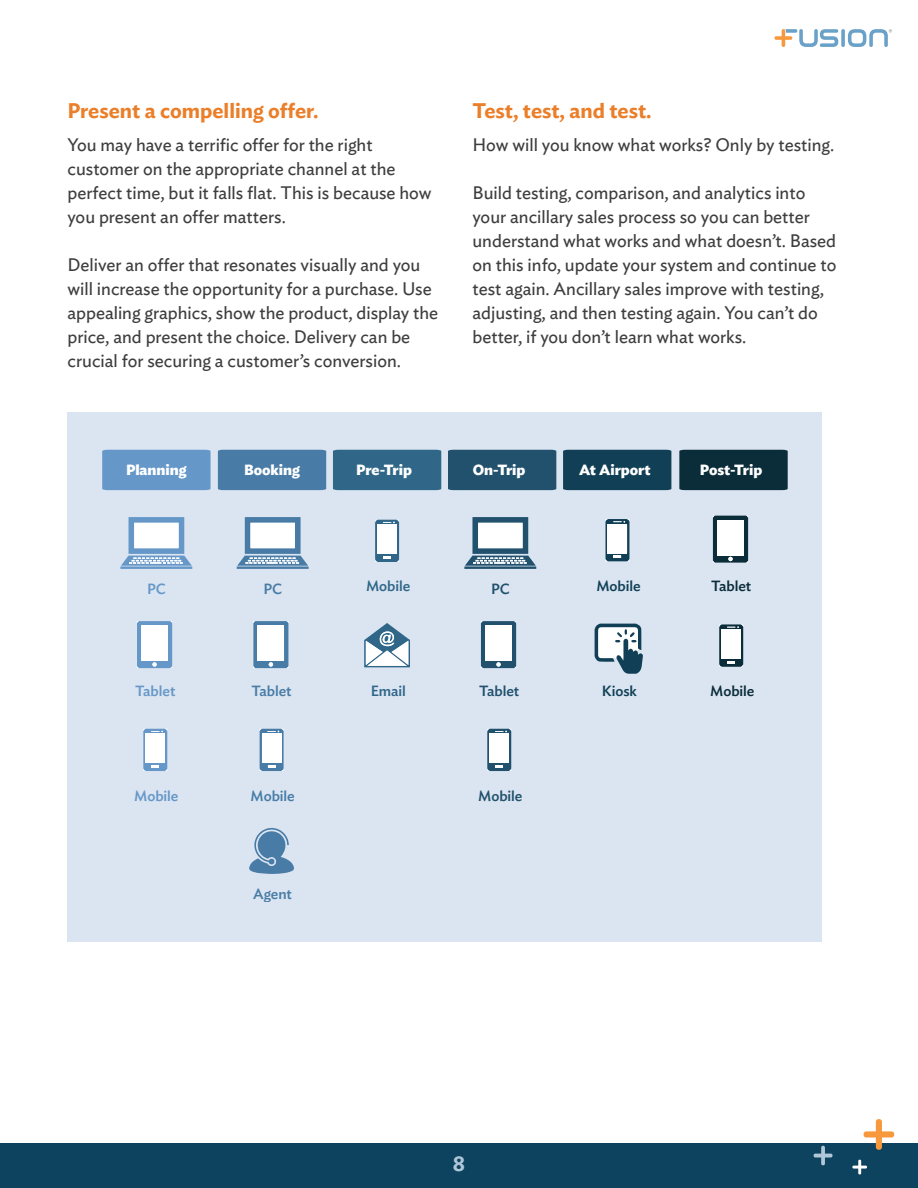
<style>
.page{position:relative;width:918px;height:1188px;background:#fff}
.page>*{position:absolute;margin:0;border:0;box-sizing:border-box;transform-origin:0 0}
.t1{font:600 21px "Ideal Sans";color:#eb7e29}
.t2{font:600 21px "Ideal Sans";color:#b0c7d9}
.t3{font:18px/24px "Ideal Sans";color:#3e3e3f}
.t4{font:700 14.7px "Ideal Sans";letter-spacing:-.005em;color:#fff}
.t5{font:500 14.7px "Ideal Sans";letter-spacing:-.005em;color:#487ca6}
.t6{font:500 14.7px "Ideal Sans";letter-spacing:-.005em;color:#6597c8}
.t7{font:500 14.7px "Ideal Sans";letter-spacing:-.005em;color:#21516d}
.t8{font:500 14.7px "Ideal Sans";letter-spacing:-.005em;color:#0b2c39}
.t9{font:500 14.7px "Ideal Sans";letter-spacing:-.005em;color:#306789}
.t10{font:500 14.7px "Ideal Sans";letter-spacing:-.005em;color:#114056}
</style>
<div class="page">
<svg style="left:841px;top:29px;width:4px;height:18px"></svg>
<svg style="left:775px;top:29px;width:63px;height:18px"></svg>
<svg style="left:848px;top:29px;width:44px;height:18px"></svg>
<div style="left:0;top:1143px;width:918px;height:45px;background:#0d435e"></div>
<svg style="left:852px;top:1160px;width:15px;height:14px"></svg>
<svg style="left:814px;top:1146px;width:19px;height:19px"></svg>
<svg style="left:864px;top:1119px;width:30px;height:31px"></svg>
<div style="left:68px;top:412px;width:754px;height:530px;background:#dbe5f2"></div>
<div style="left:563px;top:450px;width:108px;height:40px;background:#114056"></div>
<div style="left:102px;top:450px;width:109px;height:40px;background:#6597c8"></div>
<div style="left:218px;top:450px;width:108px;height:40px;background:#487ca6"></div>
<div style="left:333px;top:450px;width:108px;height:40px;background:#306789"></div>
<div style="left:448px;top:450px;width:108px;height:40px;background:#21516d"></div>
<div style="left:679px;top:450px;width:109px;height:40px;background:#0b2c39"></div>
<svg style="left:120px;top:517px;width:72px;height:52px"></svg>
<svg style="left:137px;top:621px;width:35px;height:47px;background:#c2d6e9"></svg>
<svg style="left:143px;top:729px;width:24px;height:42px"></svg>
<svg style="left:464px;top:517px;width:72px;height:52px"></svg>
<svg style="left:481px;top:621px;width:35px;height:47px;background:#a7bac5"></svg>
<svg style="left:487px;top:729px;width:24px;height:42px"></svg>
<svg style="left:713px;top:516px;width:35px;height:47px;background:#a0adb2"></svg>
<svg style="left:719px;top:624px;width:24px;height:43px"></svg>
<svg style="left:237px;top:517px;width:72px;height:52px"></svg>
<svg style="left:253px;top:621px;width:36px;height:47px;background:#b8ccdc"></svg>
<svg style="left:260px;top:729px;width:24px;height:42px"></svg>
<svg style="left:375px;top:520px;width:24px;height:42px"></svg>
<svg style="left:364px;top:623px;width:46px;height:44px"></svg>
<svg style="left:606px;top:519px;width:23px;height:42px"></svg>
<svg style="left:595px;top:624px;width:48px;height:50px"></svg>
<svg style="left:249px;top:828px;width:45px;height:46px"></svg>
<p class="t1" style="left:68px;top:94px;width:253px">Present a compelling offer.</p>
<p class="t3" style="left:68px;top:131px;width:366px">You may have a terrific offer for the right customer on the appropriate channel at the perfect time, but it falls flat. This is because how you present an offer matters.</p>
<p class="t3" style="left:68px;top:251px;width:372px">Deliver an offer that resonates visually and you will increase the opportunity for a purchase. Use appealing graphics, show the product, display the price, and present the choice. Delivery can be crucial for securing a customer’s conversion.</p>
<p class="t1" style="left:472px;top:94px;width:181px">Test, test, and test.</p>
<p class="t3" style="left:472px;top:131px;width:363px">How will you know what works? Only by testing.</p>
<p class="t3" style="left:472px;top:179px;width:365px">Build testing, comparison, and analytics into your ancillary sales process so you can better understand what works and what doesn’t. Based on this info, update your system and continue to test again. Ancillary sales improve with testing, adjusting, and then testing again. You can’t do better, if you don’t learn what works.</p>
<p class="t4" style="left:126px;top:458px;width:62px">Planning</p>
<p class="t4" style="left:244px;top:458px;width:58px">Booking</p>
<p class="t4" style="left:356px;top:458px;width:57px">Pre-Trip</p>
<p class="t4" style="left:473px;top:458px;width:54px">On-Trip</p>
<p class="t4" style="left:579px;top:458px;width:73px">At Airport</p>
<p class="t4" style="left:700px;top:458px;width:64px">Post-Trip</p>
<p class="t6" style="left:147px;top:578px;width:20px">PC</p>
<p class="t5" style="left:263px;top:578px;width:20px">PC</p>
<p class="t9" style="left:366px;top:575px;width:46px">Mobile</p>
<p class="t7" style="left:491px;top:578px;width:20px">PC</p>
<p class="t10" style="left:596px;top:574px;width:46px">Mobile</p>
<p class="t8" style="left:711px;top:575px;width:42px">Tablet</p>
<p class="t6" style="left:135px;top:680px;width:42px">Tablet</p>
<p class="t5" style="left:251px;top:680px;width:42px">Tablet</p>
<p class="t9" style="left:371px;top:680px;width:37px">Email</p>
<p class="t7" style="left:479px;top:680px;width:42px">Tablet</p>
<p class="t10" style="left:602px;top:680px;width:37px">Kiosk</p>
<p class="t8" style="left:710px;top:680px;width:46px">Mobile</p>
<p class="t6" style="left:134px;top:784px;width:46px">Mobile</p>
<p class="t5" style="left:251px;top:784px;width:46px">Mobile</p>
<p class="t7" style="left:478px;top:784px;width:46px">Mobile</p>
<p class="t5" style="left:253px;top:883px;width:40px">Agent</p>
<p class="t2" style="left:453px;top:1148px;width:14px">8</p>
</div>
